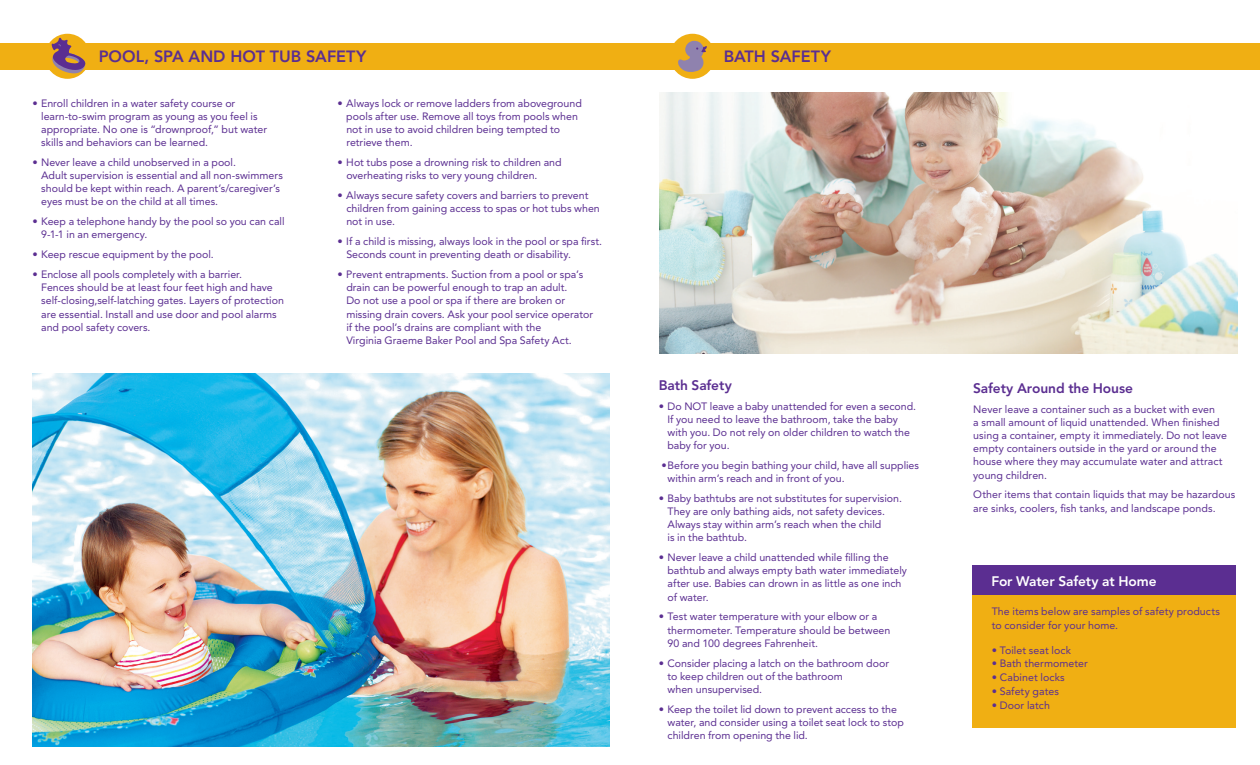
<style>
.page{position:relative;width:1260px;height:765px;background:#fff}
.page>*{position:absolute;margin:0;border:0;box-sizing:border-box;transform-origin:0 0}
.t1{font:800 16.25px "Avenir LT Std";letter-spacing:-.005em;color:#5b2e91}
.t2{font:800 13.75px "Avenir LT Std";letter-spacing:-.01em;color:#5b2e91}
.t3{font:800 13.75px "Avenir LT Std";letter-spacing:-.01em;color:#fff}
.t4{font:10.62px/13.1px "Avenir LT Std";color:#5b2e91}
</style>
<div class="page">
<img style="left:32px;top:374px;width:578px;height:372px">
<img style="left:660px;top:93px;width:578px;height:261px">
<svg style="left:973px;top:565px;width:263px;height:163px;background:#d4972a"></svg>
<div style="left:0;top:43px;width:1260px;height:27px;background:#f0af13"></div>
<div style="left:670px;top:34px;width:45px;height:45px;background:#f0af13;border-radius:50%"></div>
<div style="left:45px;top:34px;width:45px;height:45px;background:#f0af13;border-radius:50%"></div>
<svg style="left:678px;top:41px;width:29px;height:31px"></svg>
<svg style="left:51px;top:37px;width:35px;height:38px"></svg>
<h1 class="t1" style="left:99px;top:47px;width:228px">Pool, Spa an d Hot Tub Safety</h1>
<h1 class="t1" style="left:724px;top:47px;width:22px">Bath</h1>
<h1 class="t1" style="left:771px;top:47px;width:21px">Safety</h1>
<p class="t4" style="left:41px;top:97px;width:227px;text-indent:-9px">• Enroll children in a water safety course or learn-to-swim program as young as you feel is appropriate. No one is “drownproof,” but water skills and behaviors can be learned.</p>
<p class="t4" style="left:41px;top:156px;width:243px;text-indent:-9px">• Never leave a child unobserved in a pool.<br>Adult supervision is essential and all non-swimmers should be kept within reach. A parent’s/caregiver’s eyes must be on the child at all times.</p>
<p class="t4" style="left:41px;top:215px;width:245px;text-indent:-9px">• Keep a telephone handy by the pool so you can call<br>9-1-1 in an emergency.</p>
<p class="t4" style="left:32px;top:248px;width:183px">• Keep rescue equipment by the pool.</p>
<p class="t4" style="left:41px;top:268px;width:244px;text-indent:-9px">• Enclose all pools completely with a barrier.<br>Fences should be at least four feet high and have self-closing,self-latching gates. Layers of protection are essential. Install and use door and pool alarms and pool safety covers.</p>
<p class="t4" style="left:346px;top:97px;width:237px;text-indent:-9px">• Always lock or remove ladders from aboveground pools after use. Remove all toys from pools when not in use to avoid children being tempted to retrieve them.</p>
<p class="t4" style="left:346px;top:156px;width:217px;text-indent:-9px">• Hot tubs pose a drowning risk to children and overheating risks to very young children.</p>
<p class="t4" style="left:346px;top:189px;width:255px;text-indent:-9px">• Always secure safety covers and barriers to prevent children from gaining access to spas or hot tubs when not in use.</p>
<p class="t4" style="left:346px;top:235px;width:257px;text-indent:-9px">• If a child is missing, always look in the pool or spa first.<br>Seconds count in preventing death or disability.</p>
<p class="t4" style="left:346px;top:268px;width:248px;text-indent:-9px">• Prevent entrapments. Suction from a pool or spa’s drain can be powerful enough to trap an adult.<br>Do not use a pool or spa if there are broken or missing drain covers. Ask your pool service operator if the pool’s drains are compliant with the<br>Virginia Graeme Baker Pool and Spa Safety Act.</p>
<p class="t2" style="left:659px;top:377px;width:75px">Bath Safety</p>
<p class="t4" style="left:659px;top:400px;width:34px">• Do not</p>
<p class="t4" style="left:668px;top:400px;width:250px;text-indent:42px">leave a baby unattended for even a second.<br>If you need to leave the bathroom, take the baby with you. Do not rely on older children to watch the baby for you.</p>
<p class="t4" style="left:668px;top:459px;width:253px;text-indent:-6px">• Before you begin bathing your child, have all supplies within arm’s reach and in front of you.</p>
<p class="t4" style="left:668px;top:492px;width:236px;text-indent:-9px">• Baby bathtubs are not substitutes for supervision.<br>They are only bathing aids, not safety devices.<br>Always stay within arm’s reach when the child<br>is in the bathtub.</p>
<p class="t4" style="left:668px;top:551px;width:241px;text-indent:-9px">• Never leave a child unattended while filling the bathtub and always empty bath water immediately after use. Babies can drown in as little as one inch of water.</p>
<p class="t4" style="left:668px;top:610px;width:224px;text-indent:-9px">• Test water temperature with your elbow or a thermometer. Temperature should be between<br>90 and 100 degrees Fahrenheit.</p>
<p class="t4" style="left:668px;top:656px;width:223px;text-indent:-9px">• Consider placing a latch on the bathroom door to keep children out of the bathroom<br>when unsupervised.</p>
<p class="t4" style="left:668px;top:703px;width:238px;text-indent:-9px">• Keep the toilet lid down to prevent access to the water, and consider using a toilet seat lock to stop children from opening the lid.</p>
<p class="t2" style="left:973px;top:380px;width:161px">Safety Around the House</p>
<p class="t4" style="left:973px;top:403px;width:255px">Never leave a container such as a bucket with even<br>a small amount of liquid unattended. When finished using a container, empty it immediately. Do not leave empty containers outside in the yard or around the house where they may accumulate water and attract young children.</p>
<p class="t4" style="left:973px;top:488px;width:264px">Other items that contain liquids that may be hazardous are sinks, coolers, fish tanks, and landscape ponds.</p>
<p class="t3" style="left:991px;top:573px;width:167px">For Water Safety at Home</p>
<p class="t4" style="left:992px;top:604px;width:230px;line-height:13.8px">The items below are samples of safety products to consider for your home.</p>
<p class="t4" style="left:992px;top:644px;width:81px">• Toilet seat lock</p>
<p class="t4" style="left:992px;top:657px;width:98px">• Bath thermometer</p>
<p class="t4" style="left:992px;top:671px;width:74px">• Cabinet locks</p>
<p class="t4" style="left:992px;top:685px;width:69px">• Safety gates</p>
<p class="t4" style="left:992px;top:699px;width:60px">• Door latch</p>
</div>
